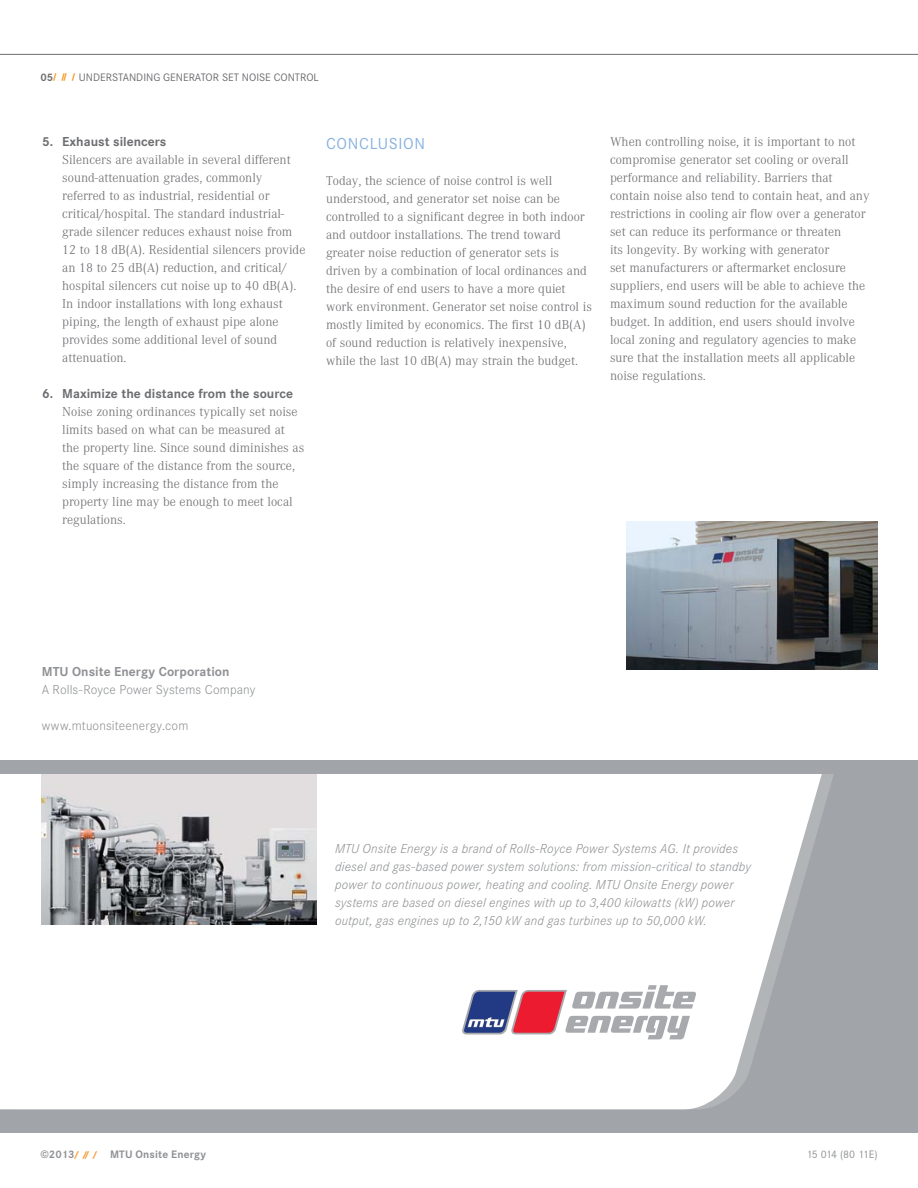
<style>
.page{position:relative;width:918px;height:1188px;background:#fff}
.page>*{position:absolute;margin:0;border:0;box-sizing:border-box;transform-origin:0 0}
.t1{font:16.5px "Corporate S";color:#88b2df}
.t2{font:300 13.5px/18px "Corporate A";color:#6d6e71}
.t3{font:italic 300 13.5px/18px "Corporate S";letter-spacing:.01em;color:#8f9194}
.t4{font:300 13.5px "Corporate S";letter-spacing:.01em;color:#8f9194}
.t5{font:700 13.5px "Corporate S";color:#6d6e71}
.t6{font:700 13.5px "Corporate S";letter-spacing:.005em;color:#8f9194}
.t7{font:11.25px "Corporate S";color:#6d6e71}
.t8{font:700 11.25px "Corporate S";letter-spacing:.015em;color:#8f9194}
.t9{font:11.25px "Corporate S";letter-spacing:-.055em;color:#8f9194}
.s1{font-weight:700}
.s2{font-weight:800;font-style:italic;font-size:8.7px;color:#f8971d}
.s3{font-weight:800;font-size:8.7px;color:#f8982f}
</style>
<div class="page">
<hr style="left:0;top:54px;width:918px;height:1px;background:#6d6e71">
<img style="left:627px;top:521px;width:251px;height:148px">
<div style="left:0;top:761px;width:918px;height:372px;background:#a1a5aa"></div>
<svg style="left:0;top:774px;width:822px;height:335px;background:#f8f8f8"></svg>
<svg style="left:462px;top:985px;width:234px;height:54px"></svg>
<img style="left:42px;top:774px;width:274px;height:151px">
<p class="t7" style="left:40px;top:71px;width:279px"><span class="s1">05</span><span class="s2">/ // /</span>UNDERSTANDING GENERATOR SET NOISE CONTROL</p>
<p class="t5" style="left:42px;top:134px;width:126px">5. Exhaust silencers</p>
<p class="t2" style="left:62px;top:151px;width:245px">Silencers are available in several different sound-attenuation grades, commonly referred to as industrial, residential or critical/hospital. The standard industrial&shy;grade silencer reduces exhaust noise from 12 to 18 dB(A). Residential silencers provide an 18 to 25 dB(A) reduction, and critical/ hospital silencers cut noise up to 40 dB(A).<br>In indoor installations with long exhaust piping, the length of exhaust pipe alone provides some additional level of sound attenuation.</p>
<p class="t5" style="left:42px;top:386px;width:253px">6. Maximize the distance from the source</p>
<p class="t2" style="left:62px;top:403px;width:244px">Noise zoning ordinances typically set noise limits based on what can be measured at the property line. Since sound diminishes as the square of the distance from the source, simply increasing the distance from the property line may be enough to meet local regulations.</p>
<p class="t1" style="left:326px;top:134px;width:101px">CONCLUSION</p>
<p class="t2" style="left:326px;top:172px;width:267px">Today, the science of noise control is well understood, and generator set noise can be controlled to a significant degree in both indoor and outdoor installations. The trend toward greater noise reduction of generator sets is driven by a combination of local ordinances and the desire of end users to have a more quiet work environment. Generator set noise control is mostly limited by economics. The first 10 dB(A) of sound reduction is relatively inexpensive, while the last 10 dB(A) may strain the budget.</p>
<p class="t2" style="left:610px;top:133px;width:261px">When controlling noise, it is important to not compromise generator set cooling or overall performance and reliability. Barriers that contain noise also tend to contain heat, and any restrictions in cooling air flow over a generator set can reduce its performance or threaten<br>its longevity. By working with generator<br>set manufacturers or aftermarket enclosure suppliers, end users will be able to achieve the maximum sound reduction for the available budget. In addition, end users should involve local zoning and regulatory agencies to make sure that the installation meets all applicable noise regulations.</p>
<p class="t6" style="left:42px;top:664px;width:189px">MTU Onsite Energy Corporation</p>
<p class="t4" style="left:42px;top:682px;width:215px">A Rolls-Royce Power Systems Company</p>
<p class="t4" style="left:42px;top:718px;width:148px">www.mtuonsiteenergy.com</p>
<p class="t3" style="left:335px;top:840px;width:417px">MTU Onsite Energy is a brand of Rolls-Royce Power Systems AG. It provides diesel and gas-based power system solutions: from mission-critical to standby power to continuous power, heating and cooling. MTU Onsite Energy power systems are based on diesel engines with up to 3,400 kilowatts (kW) power output, gas engines up to 2,150 kW and gas turbines up to 50,000 kW.</p>
<p class="t8" style="left:40px;top:1148px;width:167px">©2013<span class="s3">/ // /</span> MTU Onsite Energy</p>
<p class="t9" style="left:807px;top:1148px;width:72px">15 014 (80 11E)</p>
</div>
